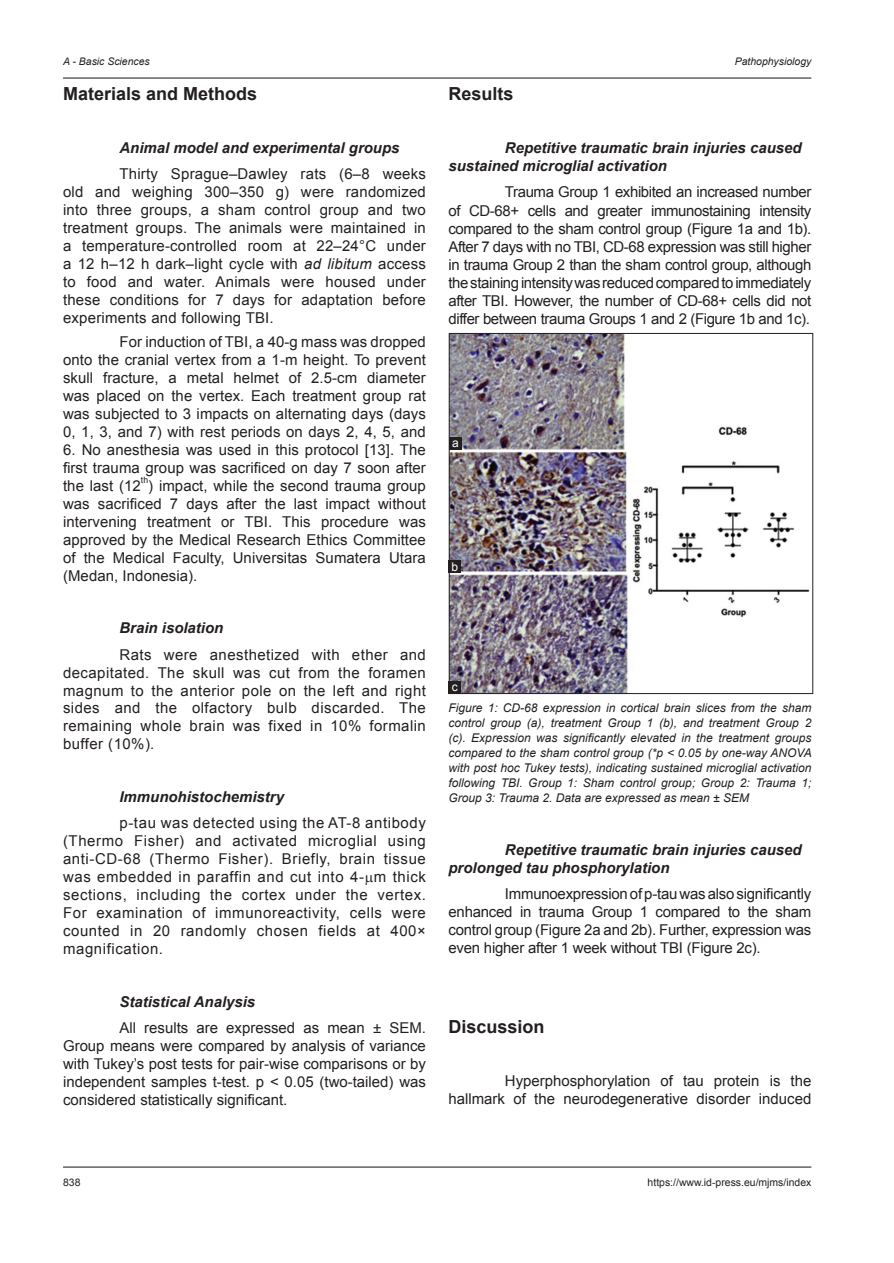
<style>
.page{position:relative;width:894px;height:1263px;background:#fff}
.page>*{position:absolute;margin:0;border:0;box-sizing:border-box;transform-origin:0 0}
.t1{font:700 18px "Arial";color:#231f20}
.TX{font:15px/18px "Arial";letter-spacing:.005em;color:#231f20;text-align:justify}
.H2_No_Above_Space{font:italic 700 15px/18px "Arial";color:#231f20}
.t2{font:italic 12px/15px "Arial";color:#231f20;text-align:justify}
.LABEL{font:12px "Arial";color:#fff}
.t3{font:10.5px "Arial";color:#231f20}
.t4{font:italic 10.5px "Arial";color:#231f20}
.TX-2{font:8.7px "Arial";color:#231f20}
.s1{font-style:italic}
</style>
<div class="page">
<hr style="left:63px;top:78px;width:748px;height:1px;background:#231f20">
<hr style="left:63px;top:1166px;width:748px;height:1px;background:#231f20">
<img style="left:451px;top:335px;width:359px;height:356px">
<div style="left:449px;top:333px;width:363px;height:360px;border:1px solid #231f20"></div>
<div style="left:448px;top:681px;width:13px;height:13px;background:#231f20"></div>
<div style="left:448px;top:560px;width:13px;height:13px;background:#231f20"></div>
<div style="left:449px;top:437px;width:12px;height:13px;background:#231f20"></div>
<p class="t4" style="left:63px;top:54px;width:88px">A - Basic Sciences</p>
<p class="t4" style="left:734px;top:54px;width:78px">Pathophysiology</p>
<h1 class="t1" style="left:63px;top:82px;width:196px">Materials and Methods</h1>
<p class="H2_No_Above_Space" style="left:119px;top:139px;width:281px">Animal model and experimental groups</p>
<p class="TX" style="left:63px;top:165px;width:364px;text-indent:56px">Thirty Sprague–Dawley rats (6–8 weeks old and weighing 300–350 g) were randomized into three groups, a sham control group and two treatment groups. The animals were maintained in a temperature-controlled room at 22–24°C under a 12 h–12 h dark–light cycle with <span class="s1">ad libitum</span> access to food and water. Animals were housed under these conditions for 7 days for adaptation before experiments and following TBI.</p>
<p class="TX" style="left:63px;top:333px;width:364px;text-indent:56px">For induction of TBI, a 40-g mass was dropped onto the cranial vertex from a 1-m height. To prevent skull fracture, a metal helmet of 2.5-cm diameter was placed on the vertex. Each treatment group rat was subjected to 3 impacts on alternating days (days 0, 1, 3, and 7) with rest periods on days 2, 4, 5, and</p>
<p class="TX" style="left:63px;top:441px;width:364px">6. No anesthesia was used in this protocol [13]. The first trauma group was sacrificed on day 7 soon after the last (12</p>
<p class="TX-2" style="left:141px;top:474px;width:9px">th</p>
<p class="TX" style="left:63px;top:477px;width:364px;text-indent:85px">) impact, while the second trauma group was sacrificed 7 days after the last impact without intervening treatment or TBI. This procedure was approved by the Medical Research Ethics Committee of the Medical Faculty, Universitas Sumatera Utara (Medan, Indonesia).</p>
<h2 class="H2_No_Above_Space" style="left:119px;top:619px;width:105px">Brain isolation</h2>
<p class="TX" style="left:63px;top:645px;width:364px;text-indent:56px">Rats were anesthetized with ether and decapitated. The skull was cut from the foramen magnum to the anterior pole on the left and right sides and the olfactory bulb discarded. The remaining whole brain was fixed in 10% formalin buffer (10%)<span class="s1">.</span></p>
<h2 class="H2_No_Above_Space" style="left:119px;top:788px;width:166px">Immunohistochemistry</h2>
<p class="TX" style="left:63px;top:814px;width:364px;text-indent:56px">p-tau was detected using the AT-8 antibody (Thermo Fisher) and activated microglial using anti-CD-68 (Thermo Fisher). Briefly, brain tissue was embedded in paraffin and cut into 4- m thick sections, including the cortex under the vertex.<br>For examination of immunoreactivity, cells were counted in 20 randomly chosen fields at 400× magnification.</p>
<h2 class="H2_No_Above_Space" style="left:119px;top:993px;width:137px">Statistical Analysis</h2>
<p class="TX" style="left:63px;top:1019px;width:364px;text-indent:56px">All results are expressed as mean ± SEM.<br>Group means were compared by analysis of variance with Tukey’s post tests for pair-wise comparisons or by independent samples t-test. p &lt; 0.05 (two-tailed) was considered statistically significant.</p>
<h1 class="t1" style="left:448px;top:82px;width:67px">Results</h1>
<p class="H2_No_Above_Space" style="left:448px;top:139px;width:354px;text-indent:56px">Repetitive traumatic brain injuries caused sustained microglial activation</p>
<p class="TX" style="left:448px;top:183px;width:364px;text-indent:56px">Trauma Group 1 exhibited an increased number of CD-68+ cells and greater immunostaining intensity compared to the sham control group (Figure 1a and 1b).<br>After 7 days with no TBI, CD-68 expression was still higher in trauma Group 2 than the sham control group, although the staining intensity was reduced compared to immediately after TBI. However, the number of CD-68+ cells did not differ between trauma Groups 1 and 2 (Figure 1b and 1c).</p>
<p class="LABEL" style="left:452px;top:434px;width:8px">a</p>
<p class="LABEL" style="left:451px;top:559px;width:8px">b</p>
<p class="LABEL" style="left:451px;top:679px;width:7px">c</p>
<p class="t2" style="left:448px;top:700px;width:365px">Figure 1: CD-68 expression in cortical brain slices from the sham control group (a), treatment Group 1 (b), and treatment Group 2 (c). Expression was significantly elevated in the treatment groups compared to the sham control group (*p &lt; 0.05 by one-way ANOVA with post hoc Tukey tests), indicating sustained microglial activation following TBI. Group 1: Sham control group; Group 2: Trauma 1; Group 3: Trauma 2. Data are expressed as mean ± SEM</p>
<h2 class="H2_No_Above_Space" style="left:448px;top:840px;width:354px;text-indent:56px">Repetitive traumatic brain injuries caused prolonged tau phosphorylation</h2>
<p class="TX" style="left:448px;top:884px;width:364px;text-indent:56px">Immunoexpression of p-tau was also significantly enhanced in trauma Group 1 compared to the sham control group (Figure 2a and 2b). Further, expression was even higher after 1 week without TBI (Figure 2c).</p>
<h1 class="t1" style="left:448px;top:1014px;width:98px">Discussion</h1>
<p class="TX" style="left:448px;top:1072px;width:364px;text-align:right">Hyperphosphorylation of tau protein is the hallmark of the neurodegenerative disorder induced</p>
<p class="t3" style="left:63px;top:1175px;width:19px">838</p>
<p class="t3" style="left:647px;top:1175px;width:165px">https://www.id-press.eu/mjms/index</p>
</div>
